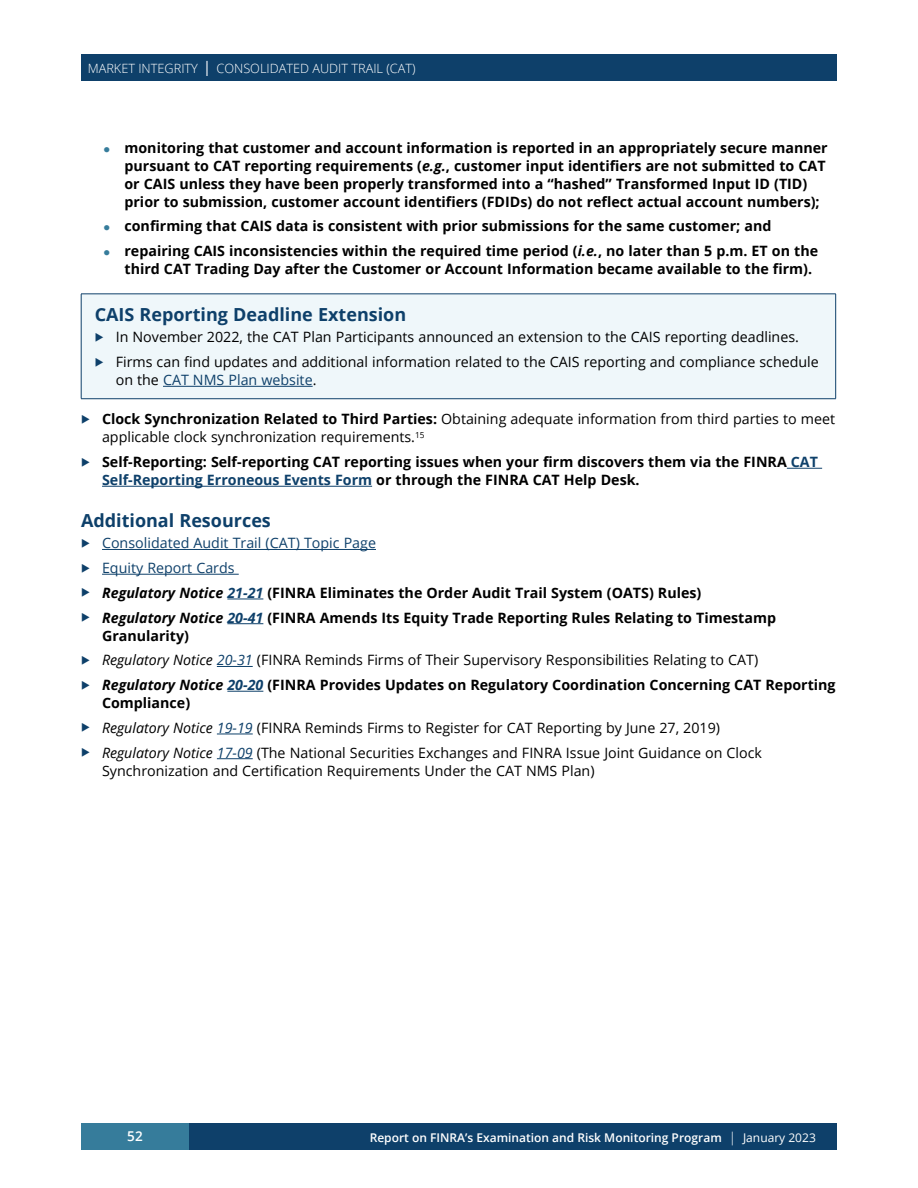
<style>
.page{position:relative;width:918px;height:1188px;background:#fff}
.page>*{position:absolute;margin:0;border:0;box-sizing:border-box;transform-origin:0 0}
.t1{font:700 18px "Open Sans";color:#0e406a}
.t2{font:700 14.25px/24.8px "Open Sans";color:#000}
.t3{font:14.25px/24.8px "Open Sans";color:#000}
.t4{font:14.25px "Open Sans";color:#0e406a}
.t5{font:600 13.5px "Open Sans";color:#fff}
.t6{font:300 12.75px "Open Sans";color:#fff}
.t7{font:600 12px "Open Sans";color:#fff}
.s1{font-size:21px}
.s2{font-style:italic}
.s3{color:#000}
.s4{font-weight:700}
.s5{color:#0e406a}
.s6{font-weight:400;color:#0e406a}
.s7{font-style:italic;color:#0e406a}
.s8{font-weight:400;font-style:italic}
.s9{font-weight:400;font-style:italic;color:#0e406a}
.s10{font-weight:400}
.s11{font-weight:300;font-size:13.5px}
</style>
<div class="page">
<div style="left:189px;top:1123px;width:648px;height:27px;background:#0e406a"></div>
<div style="left:81px;top:1123px;width:108px;height:27px;background:#367c9b"></div>
<div style="left:81px;top:54px;width:756px;height:27px;background:#0e406a"></div>
<hr style="left:787px;top:468px;width:35px;height:1px;background:#0e406a">
<hr style="left:102px;top:486px;width:270px;height:1px;background:#0e406a">
<hr style="left:102px;top:549px;width:274px;height:1px;background:#0e406a">
<hr style="left:102px;top:574px;width:137px;height:1px;background:#0e406a">
<hr style="left:227px;top:599px;width:36px;height:1px;background:#0e406a">
<hr style="left:227px;top:623px;width:36px;height:1px;background:#0e406a">
<hr style="left:217px;top:666px;width:36px;height:1px;background:#0e406a">
<hr style="left:227px;top:691px;width:36px;height:1px;background:#0e406a">
<hr style="left:217px;top:734px;width:36px;height:1px;background:#0e406a">
<hr style="left:217px;top:758px;width:36px;height:1px;background:#0e406a">
<div style="left:81px;top:294px;width:755px;height:105px;background:#eff7fa"></div>
<hr style="left:81px;top:294px;width:755px;height:1px;background:#0e406a">
<hr style="left:81px;top:294px;width:1px;height:105px;background:#0e406a">
<hr style="left:835px;top:294px;width:1px;height:105px;background:#0e406a">
<hr style="left:81px;top:398px;width:755px;height:1px;background:#0e406a">
<hr style="left:163px;top:386px;width:150px;height:1px;background:#0e406a">
<p class="t6" style="left:88px;top:59px;width:329px">MARKET INTEGRITY <span class="s1">I</span> CONSOLIDATED AUDIT TRAIL (CAT)</p>
<p class="t2" style="left:124px;top:138px;width:705px;line-height:18px">monitoring that customer and account information is reported in an appropriately secure manner pursuant to CAT reporting requirements (<span class="s2">e.g.</span>, customer input identifiers are not submitted to CAT or CAIS unless they have been properly transformed into a “hashed” Transformed Input ID (TID) prior to submission, customer account identifiers (FDIDs) do not reflect actual account numbers);</p>
<p class="t2" style="left:124px;top:213px;width:695px">confirming that CAIS data is consistent with prior submissions for the same customer; and repairing CAIS inconsistencies within the required time period (<span class="s2">i.e.</span>, no later than 5 p.m. ET on the</p>
<p class="t2" style="left:124px;top:256px;width:689px">third CAT Trading Day after the Customer or Account Information became available to the firm).</p>
<p class="t1" style="left:95px;top:302px;width:313px">CAIS Reporting Deadline Extension</p>
<p class="t3" style="left:116px;top:325px;width:705px">In November 2022, the CAT Plan Participants announced an extension to the CAIS reporting deadlines.<br>Firms can find updates and additional information related to the CAIS reporting and compliance schedule</p>
<p class="t4" style="left:116px;top:370px;width:202px"><span class="s3">on the</span> CAT NMS Plan website<span class="s3">.</span></p>
<p class="t3" style="left:102px;top:410px;width:735px;line-height:18px"><span class="s4">Clock Synchronization Related to Third Parties:</span> Obtaining adequate information from third parties to meet applicable clock synchronization requirements.<sup>15</sup></p>
<p class="t2" style="left:102px;top:453px;width:718px;line-height:18px">Self-Reporting: Self-reporting CAT reporting issues when your firm discovers them via the FINRA <span class="s5">CAT<br>Self-Reporting Erroneous Events Form</span> or through the FINRA CAT Help Desk.</p>
<p class="t1" style="left:81px;top:508px;width:191px">Additional Resources</p>
<p class="t2" style="left:102px;top:530px;width:676px"><span class="s6">Consolidated Audit Trail (CAT) Topic Page<br>Equity Report Cards<br></span><span class="s2">Regulatory Notice</span> <span class="s7">21-21</span> (FINRA Eliminates the Order Audit Trail System (OATS) Rules)<br><span class="s2">Regulatory Notice</span> <span class="s7">20-41</span> (FINRA Amends Its Equity Trade Reporting Rules Relating to Timestamp</p>
<p class="t2" style="left:102px;top:623px;width:735px">Granularity)<br><span class="s8">Regulatory Notice</span> <span class="s9">20-31</span> <span class="s10">(FINRA Reminds Firms of Their Supervisory Responsibilities Relating to CAT)<br></span><span class="s2">Regulatory Notice</span> <span class="s7">20-20</span> (FINRA Provides Updates on Regulatory Coordination Concerning CAT Reporting</p>
<p class="t3" style="left:102px;top:690px;width:662px"><span class="s4">Compliance)<br></span><span class="s2">Regulatory Notice</span> <span class="s7">19-19</span> (FINRA Reminds Firms to Register for CAT Reporting by June 27, 2019)<br><span class="s2">Regulatory Notice</span> <span class="s7">17-09</span> (The National Securities Exchanges and FINRA Issue Joint Guidance on Clock</p>
<p class="t3" style="left:102px;top:758px;width:494px">Synchronization and Certification Requirements Under the CAT NMS Plan)</p>
<p class="t5" style="left:127px;top:1127px;width:17px">52</p>
<p class="t7" style="left:370px;top:1129px;width:448px">Report on FINRA’s Examination and Risk Monitoring Program <span class="s11">|</span> <span class="s10">January 2023</span></p>
</div>
